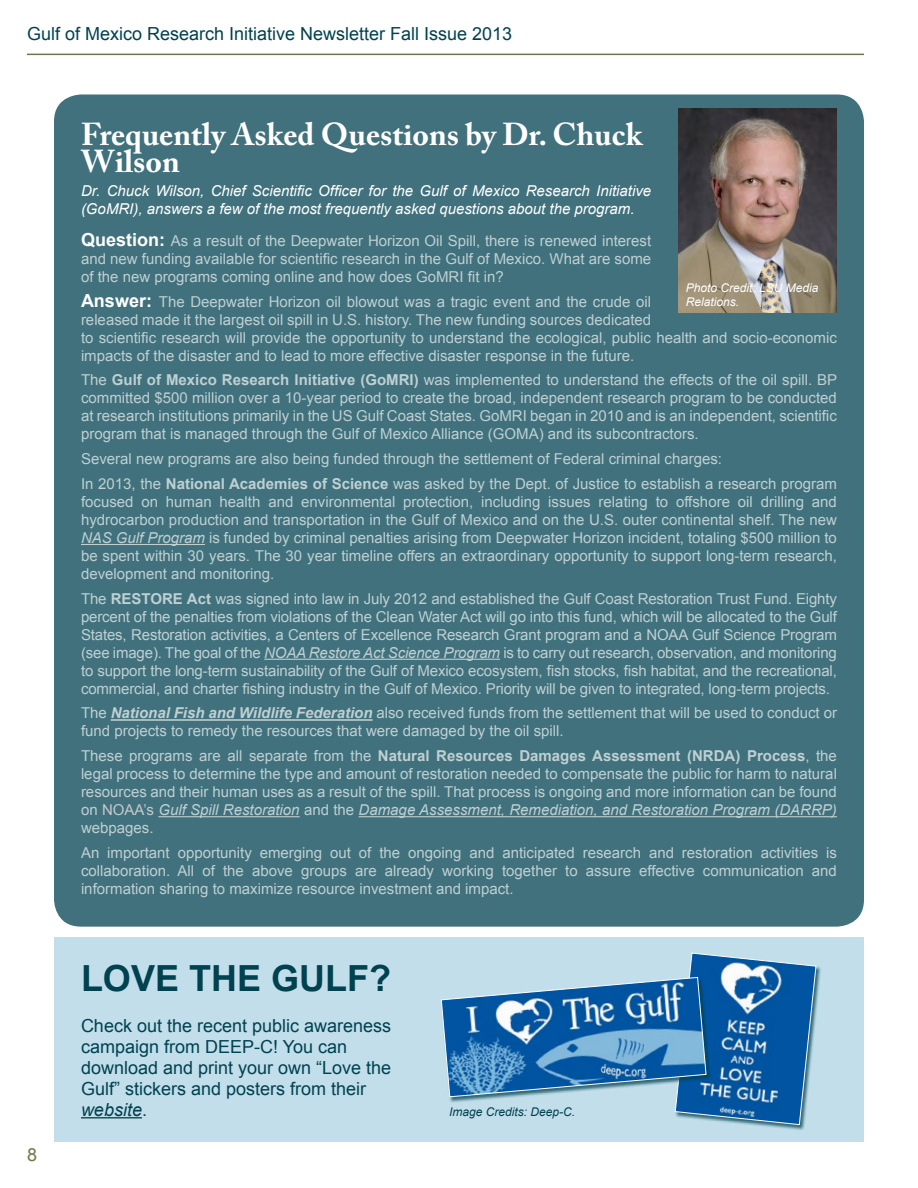
<style>
.page{position:relative;width:918px;height:1188px;background:#fff}
.page>*{position:absolute;margin:0;border:0;box-sizing:border-box;transform-origin:0 0}
.Article_Head_1{font:700 36px "Arial";color:#004250}
.Article_Head_1-2{font:700 31.5px/27px "Adobe Caslon Pro";color:#fff}
.t1{font:18px/21px "Arial";color:#004250}
.t2{font:18px "Arial";color:#6e7645}
.t3{font:15px/18px "Arial";color:#bfd0d3;text-align:justify}
.t4{font:italic 15px/18px "Arial";color:#fff}
.Captions{font:italic 12px/13.5px "Arial";color:#fff}
.Captions-2{font:italic 12px "Arial";color:#004250}
.s1{font-weight:700;font-size:18px;color:#fff}
.s2{font-weight:700}
.s3{font-style:italic}
.s4{font-weight:700;font-style:italic}
.s5{color:#c7c8ca}
</style>
<div class="page">
<hr style="left:27px;top:54px;width:837px;height:1px;background:#6e7645">
<div style="left:54px;top:94px;width:810px;height:833px;background:#40717c;border-radius:27px"></div>
<hr style="left:81px;top:544px;width:124px;height:1px;background:#bfd0d3">
<hr style="left:264px;top:659px;width:236px;height:1px;background:#bfd0d3">
<hr style="left:111px;top:719px;width:262px;height:2px;background:#bfd0d3">
<hr style="left:158px;top:816px;width:142px;height:1px;background:#bfd0d3">
<hr style="left:359px;top:816px;width:478px;height:1px;background:#bfd0d3">
<img style="left:678px;top:108px;width:159px;height:204px">
<div style="left:54px;top:937px;width:810px;height:205px;background:#c2deea"></div>
<hr style="left:81px;top:1117px;width:61px;height:1px;background:#004250">
<div style="left:675px;top:953px;width:147px;height:178px;background:#004250;opacity:.75"></div>
<svg style="left:441px;top:953px;width:375px;height:172px"></svg>
<p class="t1" style="left:27px;top:23px;width:487px">Gulf of Mexico Research Initiative Newsletter Fall Issue 2013</p>
<p class="Article_Head_1-2" style="left:81px;top:120px;width:563px">Frequently Asked Questions by Dr. Chuck<br>Wilson</p>
<p class="t4" style="left:81px;top:182px;width:572px">Dr. Chuck Wilson, Chief Scientific Officer for the Gulf of Mexico Research Initiative (GoMRI), answers a few of the most frequently asked questions about the program.</p>
<p class="t3" style="left:81px;top:232px;width:572px"><span class="s1">Question:</span> As a result of the Deepwater Horizon Oil Spill, there is renewed interest and new funding available for scientific research in the Gulf of Mexico. What are some of the new programs coming online and how does GoMRI fit in?</p>
<p class="t3" style="left:81px;top:293px;width:757px;text-align:left"><span class="s1">Answer:</span> The Deepwater Horizon oil blowout was a tragic event and the crude oil<br>released made it the largest oil spill in U.S. history. The new funding sources dedicated<br>to scientific research will provide the opportunity to understand the ecological, public health and socio-economic impacts of the disaster and to lead to more effective disaster response in the future.</p>
<p class="t3" style="left:81px;top:371px;width:758px">The <span class="s2">Gulf of Mexico Research Initiative (GoMRI)</span> was implemented to understand the effects of the oil spill. BP committed $500 million over a 10-year period to create the broad, independent research program to be conducted at research institutions primarily in the US Gulf Coast States. GoMRI began in 2010 and is an independent, scientific program that is managed through the Gulf of Mexico Alliance (GOMA) and its subcontractors.</p>
<p class="t3" style="left:81px;top:450px;width:643px">Several new programs are also being funded through the settlement of Federal criminal charges:</p>
<p class="t3" style="left:81px;top:475px;width:757px">In 2013, the <span class="s2">National Academies of Science</span> was asked by the Dept. of Justice to establish a research program focused on human health and environmental protection, including issues relating to offshore oil drilling and hydrocarbon production and transportation in the Gulf of Mexico and on the U.S. outer continental shelf. The new <span class="s3">NAS Gulf Program</span> is funded by criminal penalties arising from Deepwater Horizon incident, totaling $500 million to be spent within 30 years. The 30 year timeline offers an extraordinary opportunity to support long-term research, development and monitoring.</p>
<p class="t3" style="left:81px;top:590px;width:758px">The <span class="s2">RESTORE Act</span> was signed into law in July 2012 and established the Gulf Coast Restoration Trust Fund. Eighty percent of the penalties from violations of the Clean Water Act will go into this fund, which will be allocated to the Gulf States, Restoration activities, a Centers of Excellence Research Grant program and a NOAA Gulf Science Program (see image). The goal of the <span class="s3">NOAA Restore Act Science Program</span> is to carry out research, observation, and monitoring to support the long-term sustainability of the Gulf of Mexico ecosystem, fish stocks, fish habitat, and the recreational, commercial, and charter fishing industry in the Gulf of Mexico. Priority will be given to integrated, long-term projects.</p>
<p class="t3" style="left:81px;top:704px;width:758px">The <span class="s4">National Fish and Wildlife Federation</span> also received funds from the settlement that will be used to conduct or fund projects to remedy the resources that were damaged by the oil spill.</p>
<p class="t3" style="left:81px;top:747px;width:757px">These programs are all separate from the <span class="s2">Natural Resources Damages Assessment (NRDA) Process</span>, the legal process to determine the type and amount of restoration needed to compensate the public for harm to natural resources and their human uses as a result of the spill. That process is ongoing and more information can be found on <span class="s5">NOAA’s</span> <span class="s3">Gulf Spill Restoration</span> and the <span class="s3">Damage Assessment, Remediation, and Restoration Program (DARRP) </span>webpages.</p>
<p class="t3" style="left:81px;top:844px;width:757px">An important opportunity emerging out of the ongoing and anticipated research and restoration activities is collaboration. All of the above groups are already working together to assure effective communication and information sharing to maximize resource investment and impact.</p>
<p class="Captions" style="left:686px;top:282px;width:134px">Photo Credit: LSU Media<br>Relations.</p>
<p class="t2" style="left:27px;top:1143px;width:12px">8</p>
<p class="Article_Head_1" style="left:81px;top:954px;width:312px">LOVE THE GULF?</p>
<p class="t1" style="left:81px;top:1015px;width:312px">Check out the recent public awareness campaign from DEEP-C! You can download and print your own “Love the<br>Gulf” stickers and posters from their <span class="s3">website</span>.</p>
<p class="Captions-2" style="left:449px;top:1104px;width:128px">Image Credits: Deep-C.</p>
</div>
